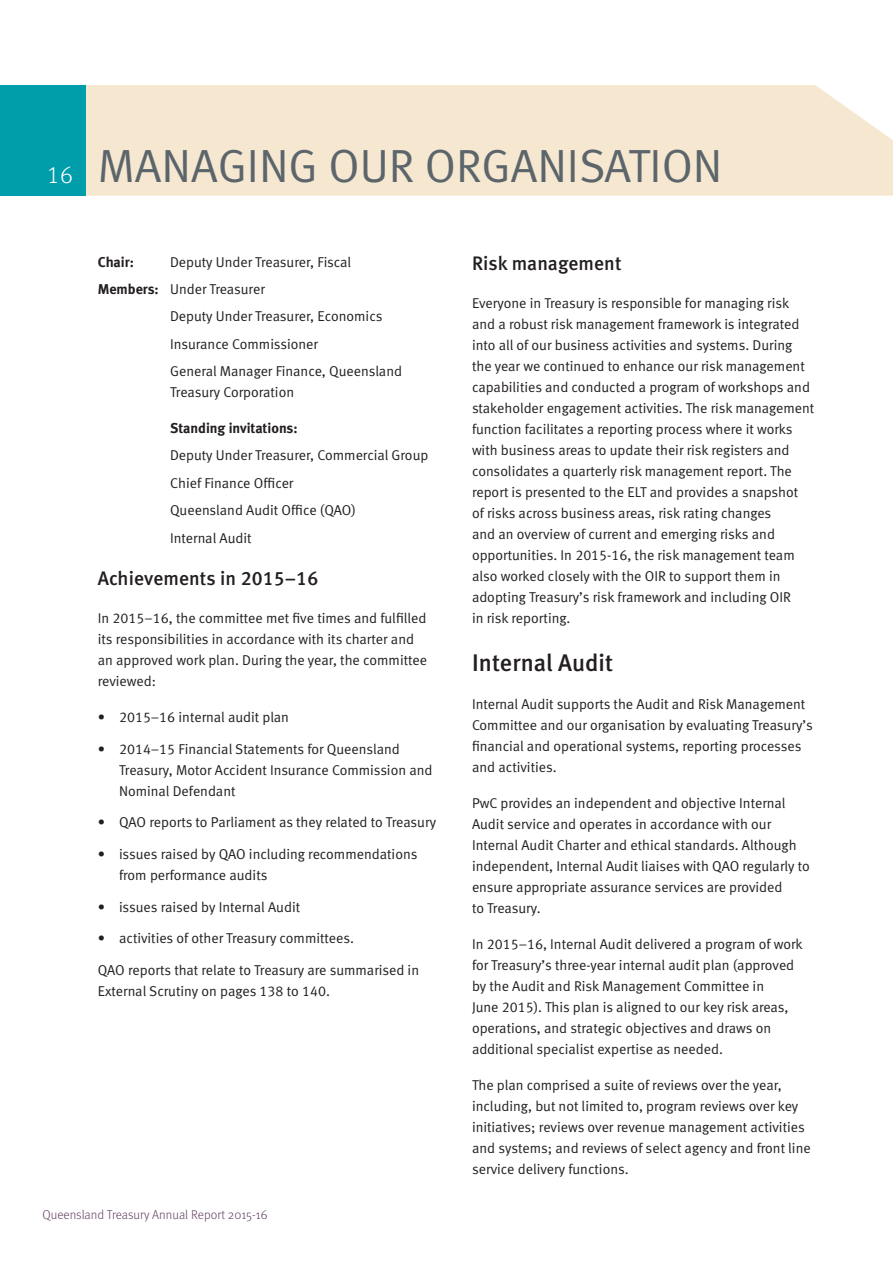
<style>
.page{position:relative;width:893px;height:1263px;background:#fff}
.page>*{position:absolute;margin:0;border:0;box-sizing:border-box;transform-origin:0 0}
.SMALLER_-_Follow_on{font:46.5px "Meta Normal LF";color:#5c656b}
.SUB_HEAD_3{font:24px "Meta Medium LF";letter-spacing:.005em;color:#231f20}
.t1{font:300 24px "Meta OT";color:#fff}
.SUB_HEAD_4{font:19.5px "Meta Medium LF";letter-spacing:.005em;color:#231f20}
.BODY_2{font:14.25px/21px "Meta Normal LF";color:#231f20}
.Bullet_text{font:14.25px/21px "Meta Normal LF";color:#231f20}
.BODY_2-2{font:14.25px "Meta Bold CELF";color:#231f20}
.t2{font:300 12.75px "Meta OT";color:#623e63}
.s1{font-family:"Meta Bold CELF"}
</style>
<div class="page">
<div style="left:85px;top:85px;width:808px;height:111px;background:#f6e8d0"></div>
<div style="left:0;top:85px;width:85px;height:111px;background:#009dab"></div>
<h2 class="t1" style="left:46px;top:161px;width:29px">16</h2>
<p class="SMALLER_-_Follow_on" style="left:98px;top:139px;width:626px">MANAGING OUR ORGANISATION</p>
<p class="BODY_2-2" style="left:98px;top:253px;width:38px">Chair:</p>
<p class="BODY_2" style="left:170px;top:251px;width:183px">Deputy Under Treasurer, Fiscal</p>
<p class="BODY_2" style="left:98px;top:278px;width:169px"><span class="s1">Members:</span> Under Treasurer</p>
<p class="BODY_2" style="left:170px;top:306px;width:214px">Deputy Under Treasurer, Economics</p>
<p class="BODY_2" style="left:170px;top:333px;width:149px">Insurance Commissioner</p>
<p class="BODY_2" style="left:170px;top:361px;width:234px">General Manager Finance, Queensland<br>Treasury Corporation</p>
<p class="BODY_2-2" style="left:170px;top:419px;width:129px">Standing invitations:</p>
<p class="BODY_2" style="left:170px;top:445px;width:260px">Deputy Under Treasurer, Commercial Group</p>
<p class="BODY_2" style="left:170px;top:472px;width:125px">Chief Finance Officer</p>
<p class="BODY_2" style="left:170px;top:500px;width:187px">Queensland Audit Office (QAO)</p>
<p class="BODY_2" style="left:170px;top:527px;width:83px">Internal Audit</p>
<p class="SUB_HEAD_4" style="left:98px;top:567px;width:222px">Achievements in 2015–16</p>
<p class="BODY_2" style="left:98px;top:607px;width:331px">In 2015–16, the committee met five times and fulfilled its responsibilities in accordance with its charter and an approved work plan. During the year, the committee reviewed:</p>
<p class="Bullet_text" style="left:98px;top:706px;width:193px">• 2015–16 internal audit plan</p>
<p class="Bullet_text" style="left:119px;top:738px;width:315px;text-indent:-21px">• 2014–15 Financial Statements for Queensland<br>Treasury, Motor Accident Insurance Commission and<br>Nominal Defendant</p>
<p class="Bullet_text" style="left:98px;top:812px;width:340px">• QAO reports to Parliament as they related to Treasury</p>
<p class="Bullet_text" style="left:119px;top:843px;width:300px;text-indent:-21px">• issues raised by QAO including recommendations from performance audits</p>
<p class="Bullet_text" style="left:98px;top:896px;width:204px">• issues raised by Internal Audit</p>
<p class="Bullet_text" style="left:98px;top:927px;width:258px">• activities of other Treasury committees.</p>
<p class="BODY_2" style="left:98px;top:959px;width:323px">QAO reports that relate to Treasury are summarised in<br>External Scrutiny on pages 138 to 140.</p>
<p class="SUB_HEAD_4" style="left:472px;top:252px;width:151px">Risk management</p>
<p class="BODY_2" style="left:472px;top:293px;width:344px">Everyone in Treasury is responsible for managing risk and a robust risk management framework is integrated into all of our business activities and systems. During the year we continued to enhance our risk management capabilities and conducted a program of workshops and stakeholder engagement activities. The risk management function facilitates a reporting process where it works with business areas to update their risk registers and consolidates a quarterly risk management report. The report is presented to the ELT and provides a snapshot<br>of risks across business areas, risk rating changes<br>and an overview of current and emerging risks and opportunities. In 2015-16, the risk management team also worked closely with the OIR to support them in adopting Treasury’s risk framework and including OIR<br>in risk reporting.</p>
<p class="SUB_HEAD_3" style="left:472px;top:649px;width:143px">Internal Audit</p>
<p class="BODY_2" style="left:472px;top:694px;width:342px">Internal Audit supports the Audit and Risk Management Committee and our organisation by evaluating Treasury’s financial and operational systems, reporting processes and activities.</p>
<p class="BODY_2" style="left:472px;top:793px;width:339px">PwC provides an independent and objective Internal Audit service and operates in accordance with our Internal Audit Charter and ethical standards. Although independent, Internal Audit liaises with QAO regularly to ensure appropriate assurance services are provided<br>to Treasury.</p>
<p class="BODY_2" style="left:472px;top:934px;width:332px">In 2015–16, Internal Audit delivered a program of work for Treasury’s three-year internal audit plan (approved by the Audit and Risk Management Committee in<br>June 2015). This plan is aligned to our key risk areas, operations, and strategic objectives and draws on additional specialist expertise as needed.</p>
<p class="BODY_2" style="left:472px;top:1074px;width:340px">The plan comprised a suite of reviews over the year, including, but not limited to, program reviews over key initiatives; reviews over revenue management activities and systems; and reviews of select agency and front line service delivery functions.</p>
<p class="t2" style="left:43px;top:1207px;width:227px">Queensland Treasury Annual Report 2015-16</p>
</div>
